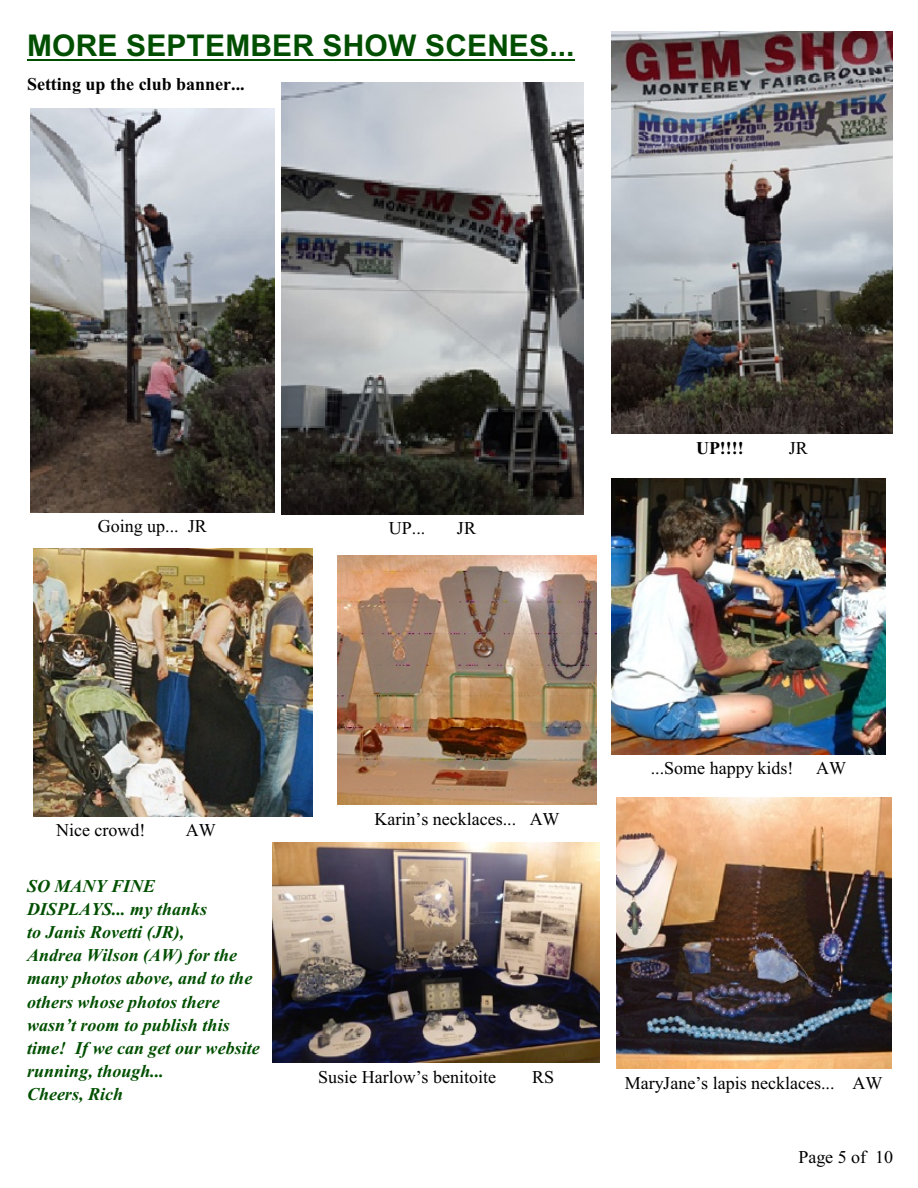
<style>
.page{position:relative;width:918px;height:1188px;background:#fff}
.page>*{position:absolute;margin:0;border:0;box-sizing:border-box;transform-origin:0 0}
.t1{font:700 30px "Arial";letter-spacing:.005em;color:#004f00}
.t2{font:italic 700 18px/23.1px "Times New Roman";color:#004f00}
.t3{font:18px "Times New Roman";color:#000}
.t4{font:700 18px "Times New Roman";color:#000}
</style>
<div class="page">
<img style="left:338px;top:555px;width:258px;height:249px">
<img style="left:282px;top:82px;width:302px;height:432px">
<img style="left:30px;top:108px;width:245px;height:404px">
<hr style="left:27px;top:59px;width:548px;height:1px;background:#004f00">
<img style="left:616px;top:797px;width:275px;height:272px">
<img style="left:612px;top:478px;width:273px;height:276px">
<img style="left:612px;top:31px;width:280px;height:403px">
<img style="left:34px;top:548px;width:278px;height:268px">
<img style="left:272px;top:842px;width:328px;height:221px">
<h1 class="t1" style="left:27px;top:34px;width:549px">MORE SEPTEMBER SHOW SCENES...</h1>
<p class="t4" style="left:27px;top:77px;width:219px">Setting up the club banner...</p>
<p class="t3" style="left:98px;top:520px;width:111px">Going up... JR</p>
<p class="t3" style="left:389px;top:522px;width:38px">UP...</p>
<p class="t3" style="left:457px;top:522px;width:21px">JR</p>
<p class="t4" style="left:696px;top:442px;width:49px">UP!!!!</p>
<p class="t3" style="left:789px;top:441px;width:21px">JR</p>
<p class="t3" style="left:56px;top:824px;width:91px">Nice crowd!</p>
<p class="t3" style="left:186px;top:824px;width:31px">AW</p>
<p class="t2" style="left:27px;top:876px;width:234px">SO MANY FINE<br>DISPLAYS... my thanks<br>to Janis Rovetti (JR),<br>Andrea Wilson (AW) for the many photos above, and to the others whose photos there wasn’t room to publish this time! If we can get our website running, though...<br>Cheers, Rich</p>
<p class="t3" style="left:375px;top:812px;width:186px">Karin’s necklaces... AW</p>
<p class="t3" style="left:318px;top:1071px;width:179px">Susie Harlow’s benitoite</p>
<p class="t3" style="left:532px;top:1071px;width:24px">RS</p>
<p class="t3" style="left:651px;top:762px;width:144px">...Some happy kids!</p>
<p class="t3" style="left:816px;top:762px;width:31px">AW</p>
<p class="t3" style="left:625px;top:1076px;width:259px">MaryJane’s lapis necklaces... AW</p>
<p class="t3" style="left:798px;top:1151px;width:96px">Page 5 of 10</p>
</div>
